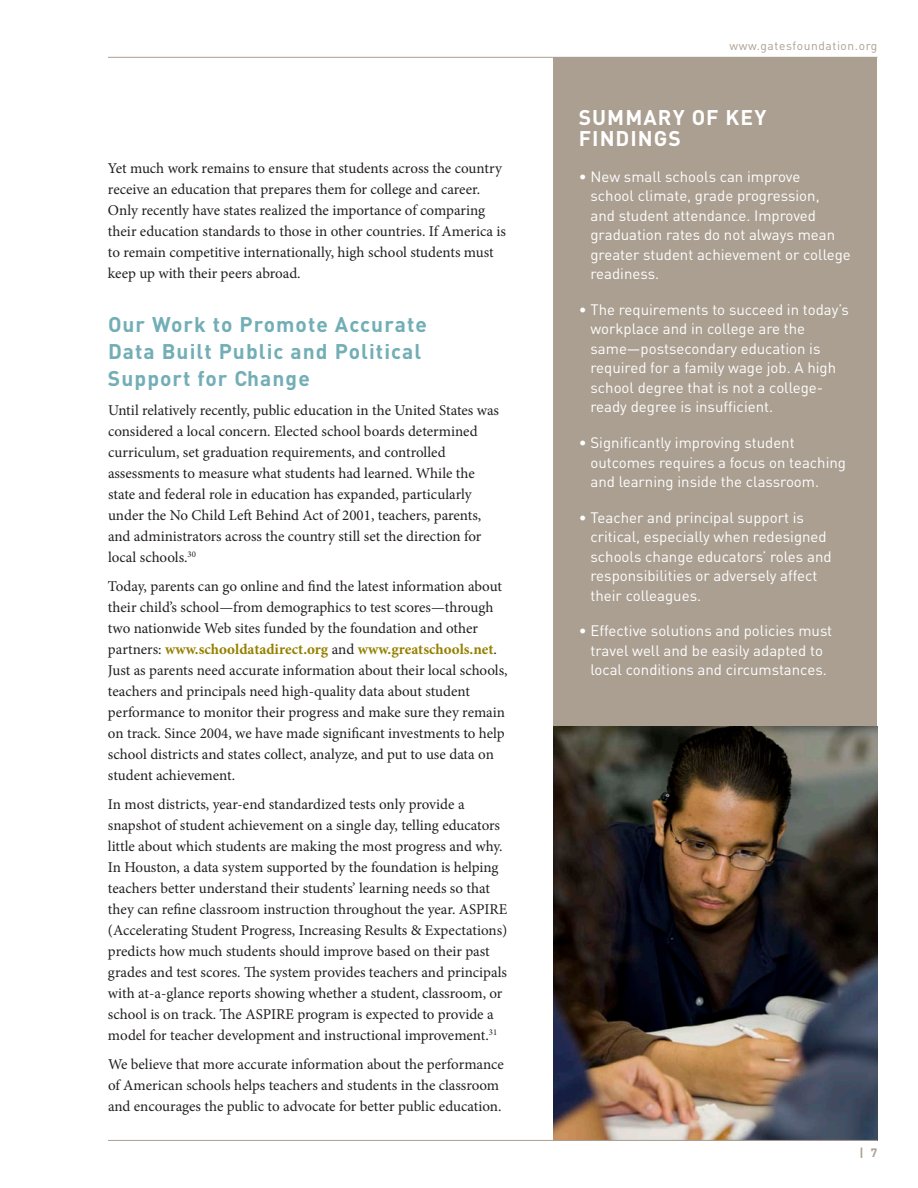
<style>
.page{position:relative;width:918px;height:1188px;background:#fff}
.page>*{position:absolute;margin:0;border:0;box-sizing:border-box;transform-origin:0 0}
.blue_subhead{font:700 21px/27px "DIN";letter-spacing:.05em;color:#72aeb6}
.bullets{font:700 21px/21px "DIN";letter-spacing:.05em;color:#fff}
.body_copy{font:15px/21px "Minion Pro";color:#231f20}
.bullets-2{font:15px/19.5px "DIN";color:#fff}
.body_end_of_paragrap{font:15px/21px "Minion Pro";letter-spacing:-.005em;color:#231f20}
.t1{font:12px "DIN";letter-spacing:.05em;color:#ab9f91}
.t2{font:700 12px "DIN";color:#ab9f91}
.s1{font-weight:700;color:#968000}
</style>
<div class="page">
<div style="left:554px;top:58px;width:324px;height:1083px;background:#ab9f91"></div>
<img style="left:554px;top:726px;width:324px;height:414px">
<hr style="left:108px;top:57px;width:770px;height:1px;background:#ab9f91">
<hr style="left:108px;top:1140px;width:770px;height:1px;background:#ab9f91">
<p class="body_end_of_paragrap" style="left:108px;top:158px;width:400px">Yet much work remains to ensure that students across the country receive an education that prepares them for college and career.<br>Only recently have states realized the importance of comparing their education standards to those in other countries. If America is to remain competitive internationally, high school students must keep up with their peers abroad.</p>
<p class="blue_subhead" style="left:108px;top:310px;width:320px">Our Work to Promote Accurate<br>Data Built Public and Political<br>Support for Change</p>
<p class="body_copy" style="left:108px;top:400px;width:393px">Until relatively recently, public education in the United States was considered a local concern. Elected school boards determined curriculum, set graduation requirements, and controlled assessments to measure what students had learned. While the state and federal role in education has expanded, particularly under the No Child Left Behind Act of 2001, teachers, parents, and administrators across the country still set the direction for local schools.<sup>30</sup></p>
<p class="body_copy" style="left:108px;top:576px;width:401px">Today, parents can go online and find the latest information about their child’s school—from demographics to test scores—through two nationwide Web sites funded by the foundation and other partners: <span class="s1">www.schooldatadirect.org</span> and <span class="s1">www.greatschools.net</span>.<br>Just as parents need accurate information about their local schools, teachers and principals need high-quality data about student performance to monitor their progress and make sure they remain on track. Since 2004, we have made significant investments to help school districts and states collect, analyze, and put to use data on student achievement.</p>
<p class="body_copy" style="left:108px;top:794px;width:401px">In most districts, year-end standardized tests only provide a snapshot of student achievement on a single day, telling educators little about which students are making the most progress and why.<br>In Houston, a data system supported by the foundation is helping teachers better understand their students’ learning needs so that they can refine classroom instruction throughout the year. ASPIRE (Accelerating Student Progress, Increasing Results &amp; Expectations) predicts how much students should improve based on their past grades and test scores. The system provides teachers and principals with at-a-glance reports showing whether a student, classroom, or school is on track. The ASPIRE program is expected to provide a model for teacher development and instructional improvement.<sup>31</sup></p>
<p class="body_end_of_paragrap" style="left:108px;top:1054px;width:397px">We believe that more accurate information about the performance of American schools helps teachers and students in the classroom and encourages the public to advocate for better public education.</p>
<p class="t1" style="left:729px;top:38px;width:150px">www.gatesfoundation.org</p>
<p class="bullets" style="left:579px;top:106px;width:46px">Summar</p>
<p class="bullets" style="left:579px;top:106px;width:189px;text-indent:94px">y of Key<br>Findings</p>
<p class="bullets-2" style="left:590px;top:166px;width:262px;text-indent:-12px">• New small schools can improve<br>school climate, grade progression,<br>and student attendance. Improved graduation rates do not always mean greater student achievement or college readiness.</p>
<p class="bullets-2" style="left:590px;top:299px;width:260px;text-indent:-12px">• The requirements to succeed in today’s workplace and in college are the same—postsecondary education is required for a family wage job. A high school degree that is not a college&shy;ready degree is insufficient.</p>
<p class="bullets-2" style="left:590px;top:433px;width:257px;text-indent:-12px">• Significantly improving student outcomes requires a focus on teaching and learning inside the classroom.</p>
<p class="bullets-2" style="left:590px;top:507px;width:243px;text-indent:-12px">• Teacher and principal support is critical, especially when redesigned schools change educators’ roles and responsibilities or adversely affect their colleagues.</p>
<p class="bullets-2" style="left:579px;top:621px;width:255px;text-align:center">• Effective solutions and policies must travel well and be easily adapted to local conditions and circumstances.</p>
<p class="t2" style="left:859px;top:1145px;width:20px">| 7</p>
</div>
